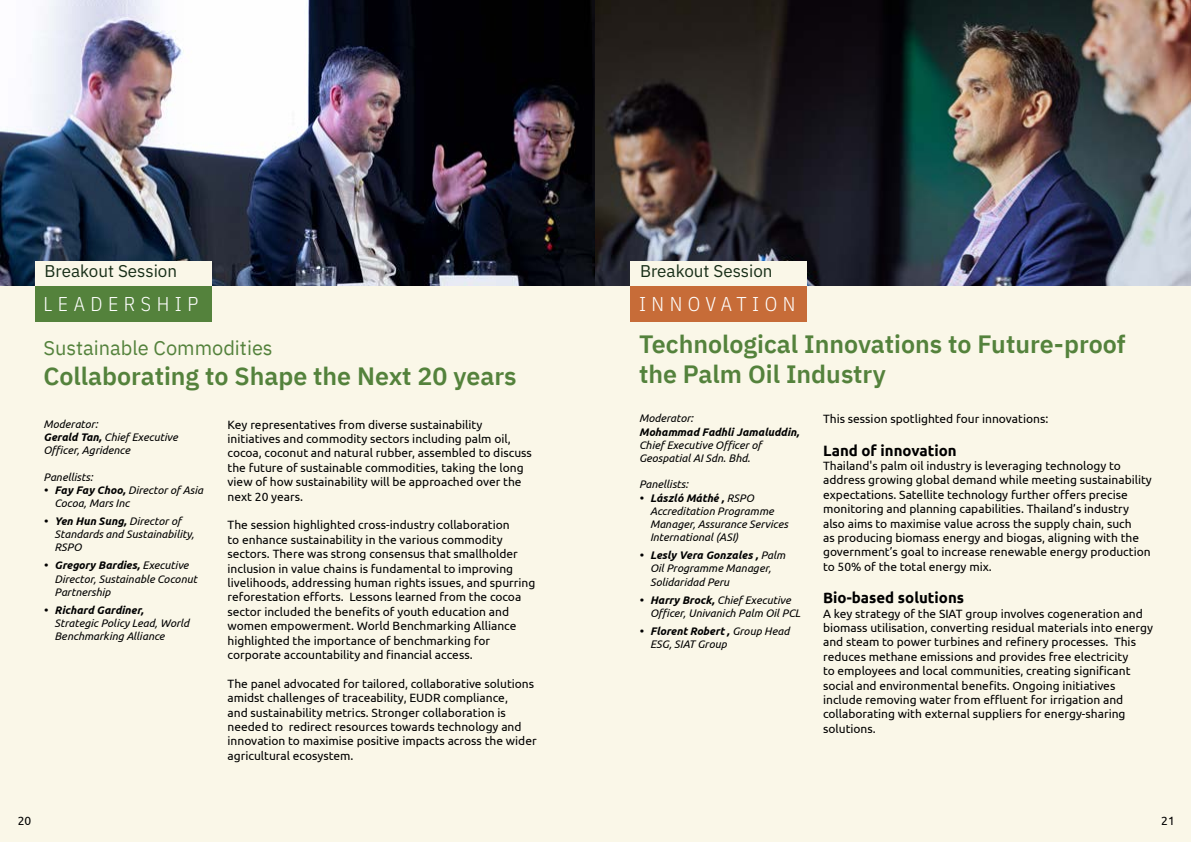
<style>
.page{position:relative;width:1191px;height:842px;background:#faf7e8}
.page>*{position:absolute;margin:0;border:0;box-sizing:border-box;transform-origin:0 0}
.t1{font:600 25px/30px "IBM Plex Sans";color:#54823c}
.t2{font:20px "IBM Plex Sans";color:#54823c}
.t3{font:300 20px "IBM Plex Sans Cond";letter-spacing:.275em;color:#fff}
.t4{font:17px "IBM Plex Sans";color:#182e18}
.t5{font:700 15px "Ubuntu";color:#000}
.t6{font:12px/14.4px "Ubuntu";color:#000}
.t7{font:italic 11px/13.2px "Ubuntu";color:#000}
.t8{font:italic 700 11px "Ubuntu";color:#000}
.s1{font-weight:700}
</style>
<div class="page">
<img style="left:0;top:0;width:1191px;height:285px">
<div style="left:35px;top:285px;width:177px;height:37px;background:#54823c"></div>
<div style="left:35px;top:261px;width:177px;height:24px;background:#faf7e8"></div>
<div style="left:630px;top:285px;width:177px;height:37px;background:#c76c38"></div>
<div style="left:630px;top:261px;width:177px;height:24px;background:#faf7e8"></div>
<h3 class="t4" style="left:44px;top:258px;width:134px">Breakout Session</h3>
<h2 class="t3" style="left:44px;top:289px;width:156px">LEADERSHIP</h2>
<h2 class="t2" style="left:44px;top:333px;width:231px">Sustainable Commodities</h2>
<h1 class="t1" style="left:44px;top:359px;width:474px">Collaborating to Shape the Next 20 years</h1>
<p class="t7" style="left:44px;top:417px;width:136px">Moderator:<br><span class="s1">Gerald Tan,</span> Chief Executive<br>Officer, Agridence</p>
<p class="t7" style="left:44px;top:470px;width:51px">Panellists:</p>
<p class="t7" style="left:54px;top:483px;width:150px;text-indent:-11px"><span class="s1">• Fay Fay Choo,</span> Director of Asia<br>Cocoa, Mars Inc</p>
<p class="t7" style="left:54px;top:514px;width:141px;text-indent:-11px"><span class="s1">• Yen Hun Sung,</span> Director of<br>Standards and Sustainability,<br>RSPO</p>
<p class="t7" style="left:54px;top:559px;width:144px;text-indent:-11px"><span class="s1">• Gregory Bardies,</span> Executive<br>Director, Sustainable Coconut<br>Partnership</p>
<p class="t8" style="left:44px;top:603px;width:102px">• Richard Gardiner,</p>
<p class="t7" style="left:54px;top:616px;width:136px">Strategic Policy Lead, World<br>Benchmarking Alliance</p>
<p class="t6" style="left:228px;top:417px;width:306px">Key representatives from diverse sustainability initiatives and commodity sectors including palm oil, cocoa, coconut and natural rubber, assembled to discuss the future of sustainable commodities, taking the long view of how sustainability will be approached over the next 20 years.</p>
<p class="t6" style="left:228px;top:518px;width:309px">The session highlighted cross-industry collaboration<br>to enhance sustainability in the various commodity sectors. There was strong consensus that smallholder inclusion in value chains is fundamental to improving livelihoods, addressing human rights issues, and spurring reforestation efforts. Lessons learned from the cocoa sector included the benefits of youth education and women empowerment. World Benchmarking Alliance highlighted the importance of benchmarking for corporate accountability and financial access.</p>
<p class="t6" style="left:228px;top:676px;width:310px">The panel advocated for tailored, collaborative solutions amidst challenges of traceability, EUDR compliance,<br>and sustainability metrics. Stronger collaboration is needed to redirect resources towards technology and innovation to maximise positive impacts across the wider agricultural ecosystem.</p>
<h3 class="t4" style="left:640px;top:258px;width:134px">Breakout Session</h3>
<h2 class="t3" style="left:639px;top:289px;width:158px">INNOVATION</h2>
<h1 class="t1" style="left:639px;top:327px;width:488px">Technological Innovations to Future-proof the Palm Oil Industry</h1>
<p class="t7" style="left:639px;top:412px;width:56px">Moderator:</p>
<p class="t8" style="left:639px;top:425px;width:162px">Mohammad Fadhli Jamaluddin,</p>
<p class="t7" style="left:639px;top:438px;width:124px">Chief Executive Officer of<br>Geospatial AI Sdn. Bhd.</p>
<p class="t7" style="left:639px;top:478px;width:51px">Panellists:</p>
<p class="t7" style="left:650px;top:491px;width:139px;text-indent:-11px"><span class="s1">• László Máthé ,</span> RSPO<br>Accreditation Programme<br>Manager, Assurance Services<br>International (ASI)</p>
<p class="t7" style="left:650px;top:548px;width:137px;text-indent:-11px"><span class="s1">• Lesly Vera Gonzales ,</span> Palm<br>Oil Programme Manager,<br>Solidaridad Peru</p>
<p class="t7" style="left:650px;top:593px;width:152px;text-indent:-11px"><span class="s1">• Harry Brock,</span> Chief Executive<br>Officer, Univanich Palm Oil PCL</p>
<p class="t7" style="left:650px;top:624px;width:141px;text-indent:-11px"><span class="s1">• Florent Robert ,</span> Group Head<br>ESG, SIAT Group</p>
<p class="t6" style="left:823px;top:411px;width:227px">This session spotlighted four innovations:</p>
<p class="t5" style="left:823px;top:441px;width:135px">Land of innovation</p>
<p class="t6" style="left:823px;top:458px;width:330px">Thailand's palm oil industry is leveraging technology to address growing global demand while meeting sustainability expectations. Satellite technology further offers precise monitoring and planning capabilities. Thailand’s industry also aims to maximise value across the supply chain, such<br>as producing biomass energy and biogas, aligning with the government’s goal to increase renewable energy production to 50% of the total energy mix.</p>
<p class="t5" style="left:823px;top:589px;width:143px">Bio-based solutions</p>
<p class="t6" style="left:823px;top:606px;width:331px">A key strategy of the SIAT group involves cogeneration and biomass utilisation, converting residual materials into energy and steam to power turbines and refinery processes. This reduces methane emissions and provides free electricity<br>to employees and local communities, creating significant social and environmental benefits. Ongoing initiatives include removing water from effluent for irrigation and collaborating with external suppliers for energy-sharing solutions.</p>
<p class="t6" style="left:18px;top:813px;width:15px">20</p>
<p class="t6" style="left:1161px;top:813px;width:15px">21</p>
</div>
